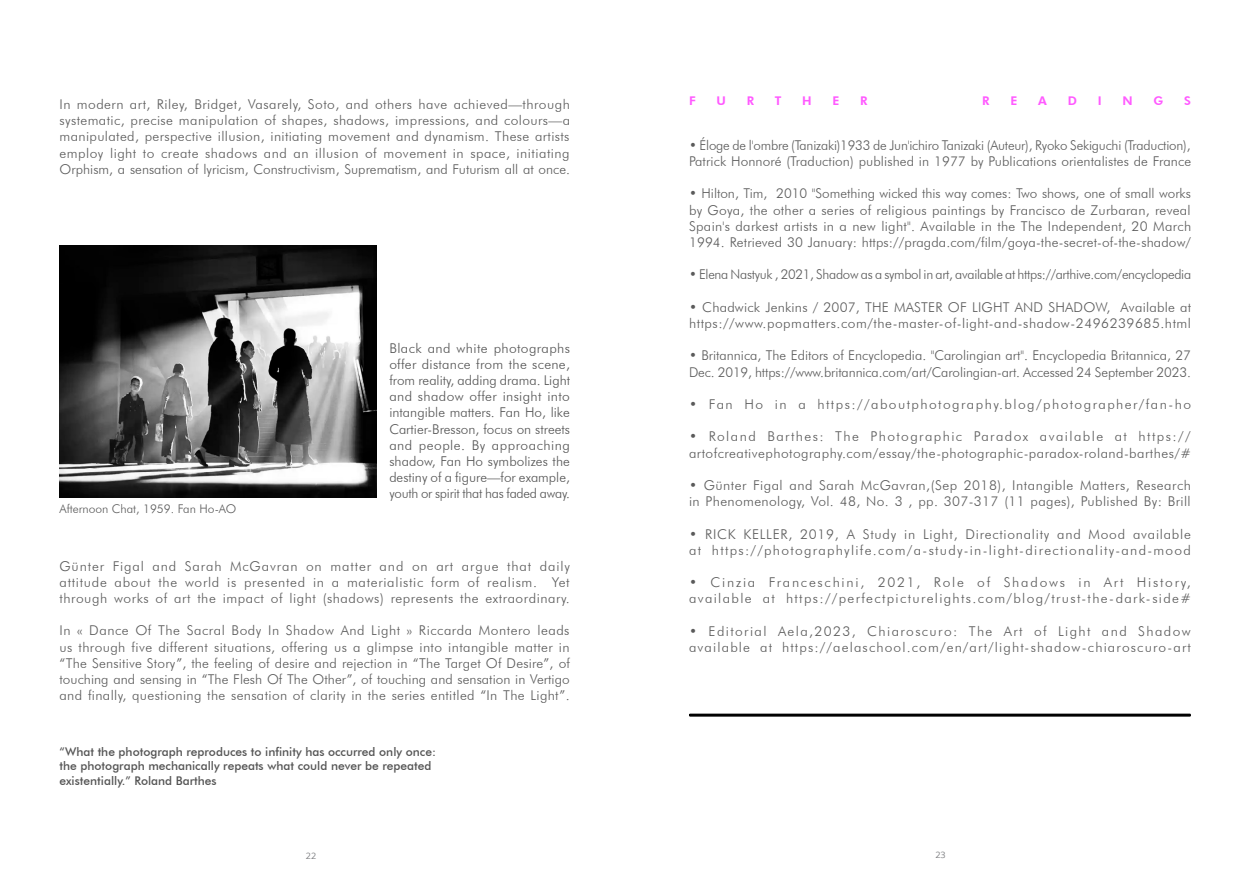
<style>
.page{position:relative;width:1259px;height:893px;background:#fff}
.page>*{position:absolute;margin:0;border:0;box-sizing:border-box;transform-origin:0 0}
.t1{font:300 13.5px/16.2px "Futura BT";letter-spacing:.03em;color:#5a5a5a;text-align:justify}
.t2{font:300 13.5px/16.2px "Futura BT";letter-spacing:-.015em;color:#545454;text-align:justify}
.t3{font:300 13.5px/16.2px "Futura BT";letter-spacing:-.015em;color:#5a5a5a}
.t4{font:300 13.5px/16.2px "Futura BT";color:#5a5a5a}
.t5{font:300 13.5px/16.2px "Futura BT";letter-spacing:.09em;color:#5a5a5a}
.t6{font:300 13.5px/16.2px "Futura BT";letter-spacing:.08em;color:#5a5a5a}
.t7{font:300 13.5px/16.2px "Futura BT";letter-spacing:.095em;color:#5a5a5a}
.t8{font:300 13.5px "Futura BT";letter-spacing:-.02em;color:#5a5a5a}
.t9{font:300 13.5px "Futura BT";letter-spacing:.105em;color:#5a5a5a}
.t10{font:500 12px/14.4px "Futura BT";color:#545454}
.t11{font:300 12px "Futura BT";color:#5a5a5a}
.t12{font:800 12px "Futura BT";color:#ff5aff}
.t13{font:300 8.85px "Prompt";color:#797a7d}
</style>
<div class="page">
<img style="left:60px;top:246px;width:316px;height:251px">
<div style="left:689px;top:714px;width:502px;height:3px;border:2px solid #000"></div>
<p class="t1" style="left:60px;top:96px;width:512px">In modern art, Riley, Bridget, Vasarely, Soto, and others have achieved—through systematic, precise manipulation of shapes, shadows, impressions, and colours—a manipulated, perspective illusion, initiating movement and dynamism. These artists employ light to create shadows and an illusion of movement in space, initiating Orphism, a sensation of lyricism, Constructivism, Suprematism, and Futurism all at once.</p>
<p class="t11" style="left:60px;top:502px;width:178px">Afternoon Chat, 1959. Fan Ho-AO</p>
<p class="t2" style="left:389px;top:340px;width:182px">Black and white photographs offer distance from the scene, from reality, adding drama. Light and shadow offer insight into intangible matters. Fan Ho, like Cartier-Bresson, focus on streets and people. By approaching shadow, Fan Ho symbolizes the destiny of a figure—for example, youth or spirit that has faded away.</p>
<p class="t1" style="left:60px;top:558px;width:512px">Günter Figal and Sarah McGavran on matter and on art argue that daily attitude about the world is presented in a materialistic form of realism. Yet through works of art the impact of light (shadows) represents the extraordinary.</p>
<p class="t1" style="left:60px;top:622px;width:512px">In « Dance Of The Sacral Body In Shadow And Light » Riccarda Montero leads us through five different situations, offering us a glimpse into intangible matter in “The Sensitive Story”, the feeling of desire and rejection in “The Target Of Desire”, of touching and sensing in “The Flesh Of The Other”, of touching and sensation in Vertigo and finally, questioning the sensation of clarity in the series entitled “In The Light”.</p>
<p class="t10" style="left:60px;top:744px;width:378px">“What the photograph reproduces to infinity has occurred only once: the photograph mechanically repeats what could never be repeated existentially.” Roland Barthes</p>
<p class="t12" style="left:689px;top:93px;width:8px">F</p>
<p class="t12" style="left:716px;top:93px;width:11px">U</p>
<p class="t12" style="left:746px;top:93px;width:9px">R</p>
<p class="t12" style="left:775px;top:93px;width:8px">T</p>
<p class="t12" style="left:802px;top:93px;width:11px">H</p>
<p class="t12" style="left:832px;top:93px;width:8px">E</p>
<p class="t12" style="left:860px;top:93px;width:9px">R</p>
<p class="t12" style="left:982px;top:93px;width:9px">R</p>
<p class="t12" style="left:1010px;top:93px;width:8px">E</p>
<p class="t12" style="left:1038px;top:93px;width:10px">A</p>
<p class="t12" style="left:1067px;top:93px;width:11px">D</p>
<p class="t12" style="left:1097px;top:93px;width:5px">I</p>
<p class="t12" style="left:1122px;top:93px;width:12px">N</p>
<p class="t12" style="left:1153px;top:93px;width:11px">G</p>
<p class="t12" style="left:1184px;top:93px;width:8px">S</p>
<p class="t3" style="left:689px;top:137px;width:503px">• Éloge de l'ombre (Tanizaki)1933 de Jun'ichiro Tanizaki (Auteur), Ryoko Sekiguchi (Traduction),<br>Patrick Honnoré (Traduction) published in 1977 by Publications orientalistes de France</p>
<p class="t1" style="left:689px;top:185px;width:503px">• Hilton, Tim, 2010 "Something wicked this way comes: Two shows, one of small works by Goya, the other a series of religious paintings by Francisco de Zurbaran, reveal Spain's darkest artists in a new light". Available in the The Independent, 20 March 1994. Retrieved 30 January: https://pragda.com/film/goya-the-secret-of-the-shadow/</p>
<p class="t8" style="left:689px;top:266px;width:504px">• Elena Nastyuk , 2021, Shadow as a symbol in art, available at https://arthive.com/encyclopedia</p>
<p class="t1" style="left:689px;top:299px;width:503px">• Chadwick Jenkins / 2007, THE MASTER OF LIGHT AND SHADOW, Available at https://www.popmatters.com/the-master-of-light-and-shadow-2496239685.html</p>
<p class="t4" style="left:689px;top:347px;width:503px">• Britannica, The Editors of Encyclopedia. "Carolingian art". Encyclopedia Britannica, 27<br>Dec. 2019, https://www.britannica.com/art/Carolingian-art. Accessed 24 September 2023.</p>
<p class="t9" style="left:689px;top:396px;width:503px">• Fan Ho in a https://aboutphotography.blog/photographer/fan-ho</p>
<p class="t1" style="left:689px;top:428px;width:503px">• Roland Barthes: The Photographic Paradox available at https:// artofcreativephotography.com/essay/the-photographic-paradox-roland-barthes/#</p>
<p class="t1" style="left:689px;top:477px;width:503px">• Günter Figal and Sarah McGavran,(Sep 2018), Intangible Matters, Research in Phenomenology, Vol. 48, No. 3 , pp. 307-317 (11 pages), Published By: Brill</p>
<p class="t5" style="left:689px;top:526px;width:503px">• RICK KELLER, 2019, A Study in Light, Directionality and Mood available at https://photographylife.com/a-study-in-light-directionality-and-mood</p>
<p class="t7" style="left:689px;top:574px;width:503px">• Cinzia Franceschini, 2021, Role of Shadows in Art History, available at https://perfectpicturelights.com/blog/trust-the-dark-side#</p>
<p class="t6" style="left:689px;top:623px;width:503px">• Editorial Aela,2023, Chiaroscuro: The Art of Light and Shadow available at https://aelaschool.com/en/art/light-shadow-chiaroscuro-art</p>
<p class="t13" style="left:306px;top:850px;width:12px">22</p>
<p class="t13" style="left:935px;top:848px;width:12px">23</p>
</div>
